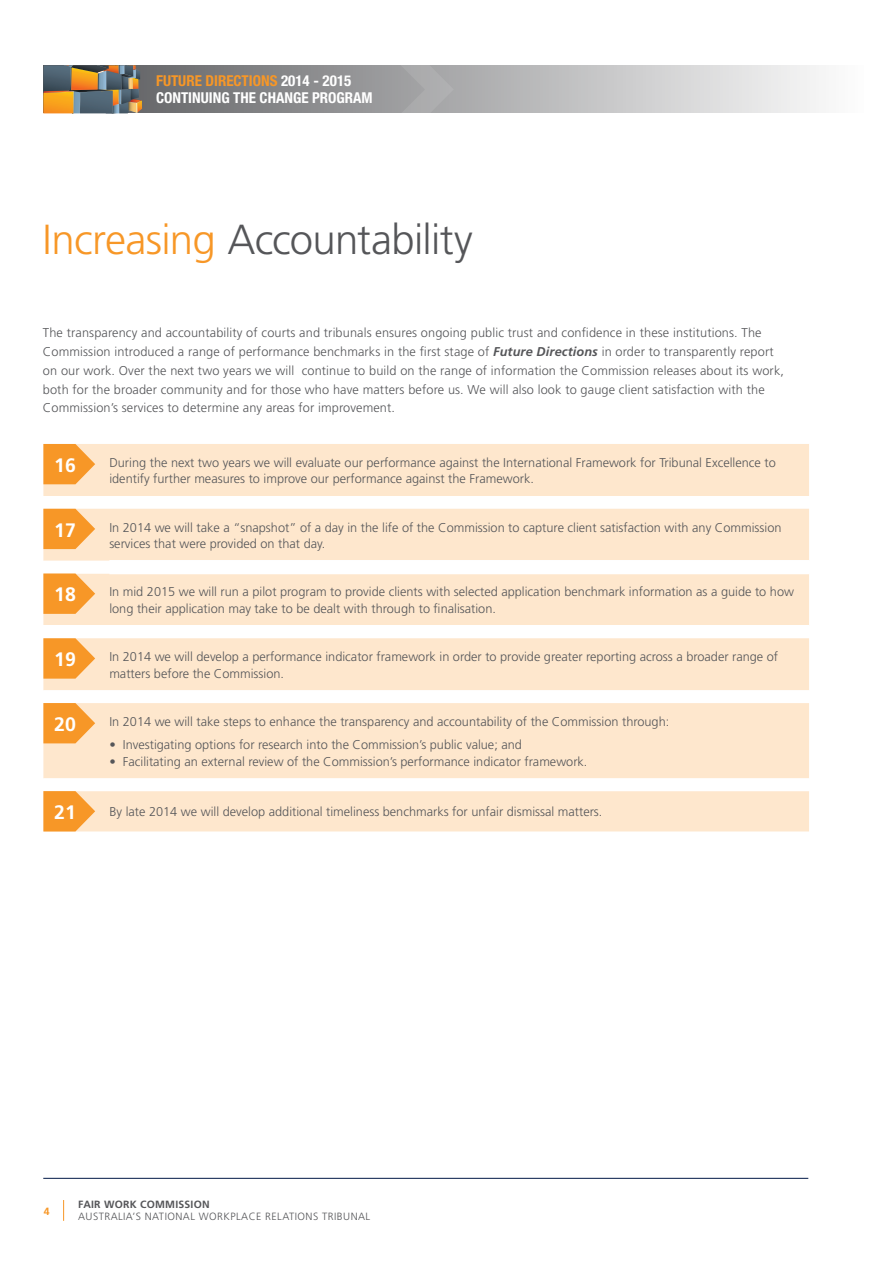
<style>
.page{position:relative;width:893px;height:1263px;background:#fff}
.page>*{position:absolute;margin:0;border:0;box-sizing:border-box;transform-origin:0 0}
.t1{font:300 42px "Frutiger";letter-spacing:-.015em;color:#555659}
.t2{font:700 19.5px "Frutiger";color:#fff}
.t3{font:700 condensed 15px/17.5px "Helvetica Neue";color:#fff}
.t4{font:300 12.75px/18.8px "Frutiger";color:#555659}
.t5{font:300 10.5px "Frutiger";letter-spacing:.045em;color:#555659}
.t6{font:700 10.5px "Frutiger";letter-spacing:.02em;color:#555659}
.t7{font:700 10.5px "Frutiger";color:#f79727}
.s1{color:#f79727}
.s2{font-weight:700;font-style:italic}
</style>
<div class="page">
<svg style="left:63px;top:1200px;width:1px;height:21px"></svg>
<hr style="left:43px;top:1178px;width:765px;height:1px;background:#001845">
<svg style="left:142px;top:65px;width:677px;height:48px;background:#b0b0b2"></svg>
<svg style="left:43px;top:65px;width:99px;height:48px;background:#897759"></svg>
<svg style="left:368px;top:65px;width:86px;height:48px;background:#a3a3a5"></svg>
<svg style="left:43px;top:444px;width:766px;height:387px;background:#fee9d1"></svg>
<svg style="left:43px;top:561px;width:766px;height:230px;fill:#fee7cd"></svg>
<div style="left:43px;top:625px;width:766px;height:13px;background:#fff"></div>
<hr style="left:109px;top:560px;width:700px;height:1px;background:#fff">
<hr style="left:109px;top:573px;width:700px;height:1px;background:#fff">
<svg style="left:43px;top:444px;width:52px;height:40px;background:#f8a647"></svg>
<svg style="left:43px;top:509px;width:52px;height:40px;background:#f8a647"></svg>
<svg style="left:43px;top:573px;width:52px;height:41px;background:#f8a74a"></svg>
<svg style="left:43px;top:638px;width:52px;height:41px;background:#f8a749"></svg>
<svg style="left:43px;top:703px;width:52px;height:40px;background:#f8a647"></svg>
<svg style="left:43px;top:791px;width:52px;height:40px;background:#f8a647"></svg>
<p class="t3" style="left:156px;top:71px;width:197px"><span class="s1">FUTURE DIRECTIONS</span> 2014 - 2015<br>CONTINUIN</p>
<p class="t3" style="left:221px;top:89px;width:153px">G THE CHANGE PROGRAM</p>
<h1 class="t1" style="left:43px;top:216px;width:432px"><span class="s1">I ncreasing</span> Accountability</h1>
<p class="t4" style="left:43px;top:324px;width:743px">The transparency and accountability of courts and tribunals ensures ongoing public trust and confidence in these institutions. The<br>C ommission introduced a range of performance benchmarks in the first stage of <span class="s2">Future Directions</span> in order to transparently report on our work. Over the next two years we will continue to build on the range of information the Commission releases about its work, both for the broader community and for those who have matters before us. We will also look to gauge client satisfaction with the Commission’s services to determine any areas for improvement.</p>
<h2 class="t2" style="left:54px;top:453px;width:23px">16</h2>
<p class="t4" style="left:109px;top:454px;width:668px;line-height:16.5px">During the next two years we will evaluate our performance against the International Framework for Tribunal Excellence to identify further measures to improve our performance against the Framework.</p>
<h2 class="t2" style="left:54px;top:518px;width:23px">17</h2>
<p class="t4" style="left:109px;top:519px;width:674px;line-height:16.5px">In 2014 we will take a “snapshot” of a day in the life of the Commission to capture client satisfaction with any Commission services that were provided on that day.</p>
<h2 class="t2" style="left:54px;top:583px;width:23px">18</h2>
<p class="t4" style="left:109px;top:584px;width:686px;line-height:16.5px">In mid 2015 we will run a pilot program to provide clients with selected application benchmark information as a guide to how long their application may take to be dealt with through to finalisation.</p>
<h2 class="t2" style="left:54px;top:648px;width:23px">19</h2>
<p class="t4" style="left:109px;top:648px;width:670px;line-height:16.5px">In 2014 we will develop a performance indicator framework in order to provide greater reporting across a broader range of matters before the Commission.</p>
<h2 class="t2" style="left:54px;top:712px;width:23px">20</h2>
<p class="t4" style="left:109px;top:712px;width:561px">In 2014 we will take steps to enhance the transparency and accountability of the Commission through:</p>
<p class="t4" style="left:109px;top:735px;width:414px">• Investigating options for research into the Commission’s public value; and</p>
<p class="t4" style="left:109px;top:752px;width:480px">• Facilitating an external review of the Commission’s performance indicator framework.</p>
<h2 class="t2" style="left:54px;top:801px;width:23px">21</h2>
<p class="t4" style="left:109px;top:802px;width:495px">By late 2014 we will develop additional timeliness benchmarks for unfair dismissal matters.</p>
<p class="t7" style="left:44px;top:1205px;width:7px">4</p>
<p class="t6" style="left:78px;top:1198px;width:133px">FAIR WORK COMMISSION</p>
<p class="t5" style="left:78px;top:1210px;width:294px">Australia’s national workplace relations tribunal</p>
</div>
